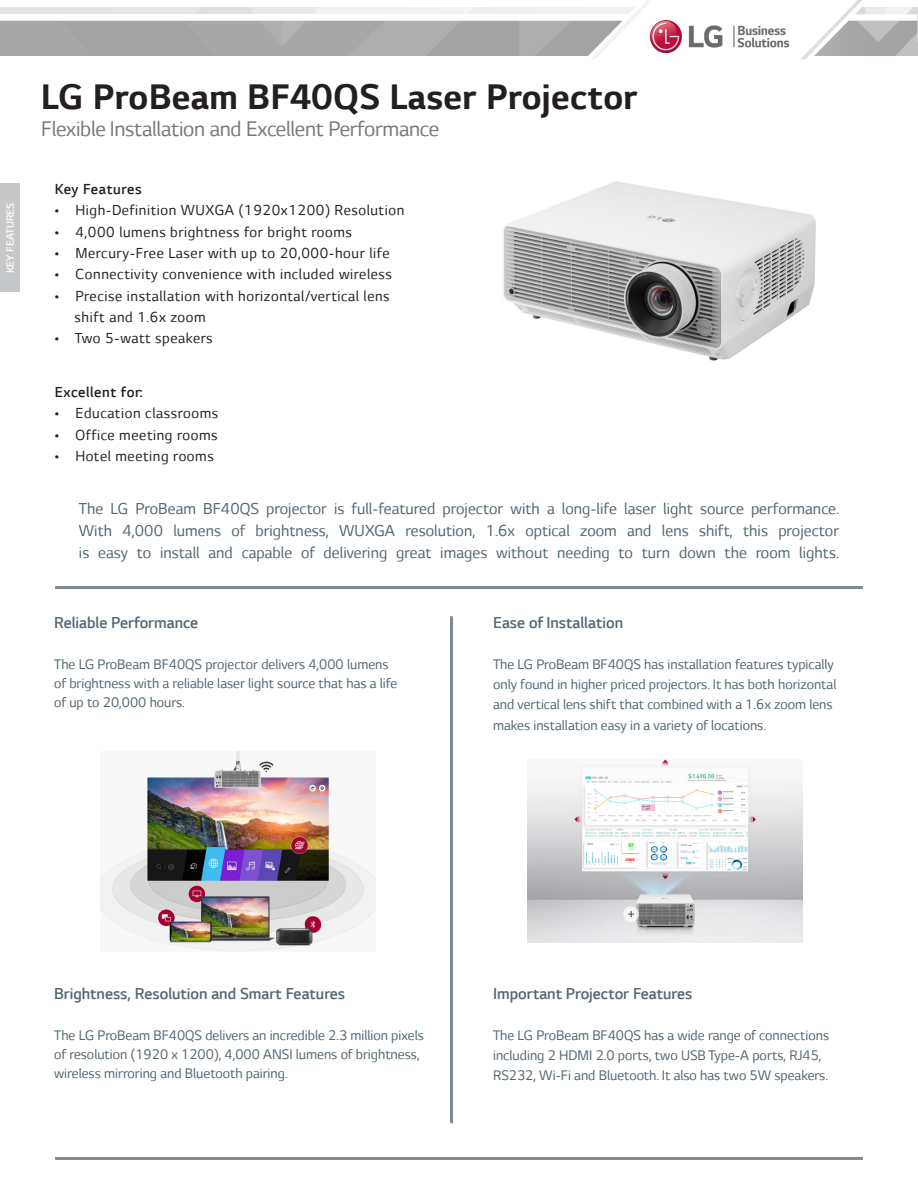
<style>
.page{position:relative;width:918px;height:1188px;background:#fff}
.page>*{position:absolute;margin:0;border:0;box-sizing:border-box;transform-origin:0 0}
.t1{font:700 37.5px "LG Smart";letter-spacing:.01em;color:#231f20}
.t2{font:24px "LG Smart";letter-spacing:-.01em;color:#78797a}
.t3{font:18px/21.6px "LG Smart";letter-spacing:.005em;color:#536671;text-align:justify}
.t4{font:300 18px "LG Smart";color:#536671}
.t5{font:16.5px "LG Smart";letter-spacing:.035em;color:#231f20}
.t6{font:300 16.5px "LG Smart";letter-spacing:.035em;color:#231f20}
.t7{font:15.75px/18.9px "LG Smart";color:#536671}
.t8{font:300 12px "LG Smart";color:#fff}
</style>
<div class="page">
<img style="left:0;top:0;width:918px;height:60px">
<img style="left:651px;top:21px;width:138px;height:32px">
<img style="left:503px;top:181px;width:313px;height:180px">
<div style="left:0;top:184px;width:20px;height:108px;background:#c6c8c9"></div>
<hr style="left:55px;top:586px;width:808px;height:3px;background:#7e8993">
<hr style="left:450px;top:616px;width:3px;height:507px;background:#7e8993">
<hr style="left:55px;top:1157px;width:808px;height:3px;background:#7e8993">
<img style="left:527px;top:760px;width:276px;height:183px">
<img style="left:100px;top:751px;width:276px;height:201px">
<p class="t8" style="left:4px;top:273px;width:72px;rotate:-90deg">KEY FEATURES</p>
<p class="t1" style="left:41px;top:71px;width:599px">LG ProBeam BF40QS Laser Projector</p>
<p class="t2" style="left:41px;top:116px;width:400px">Flexible Installation and Excellent Performance</p>
<p class="t6" style="left:55px;top:180px;width:88px">Key Features</p>
<p class="t5" style="left:55px;top:202px;width:351px">• High-Definition WUXGA (1920x1200) Resolution</p>
<p class="t5" style="left:55px;top:223px;width:299px">• 4,000 lumens brightness for bright rooms</p>
<p class="t5" style="left:55px;top:244px;width:336px">• Mercury-Free Laser with up to 20,000-hour life</p>
<p class="t5" style="left:55px;top:265px;width:339px">• Connectivity convenience with included wireless</p>
<p class="t5" style="left:55px;top:287px;width:337px">• Precise installation with horizontal/vertical lens</p>
<p class="t5" style="left:75px;top:308px;width:133px">shift and 1.6x zoom</p>
<p class="t5" style="left:55px;top:329px;width:159px">• Two 5-watt speakers</p>
<p class="t6" style="left:55px;top:383px;width:90px">Excellent for:</p>
<p class="t5" style="left:55px;top:405px;width:165px">• Education classrooms</p>
<p class="t5" style="left:55px;top:426px;width:164px">• Office meeting rooms</p>
<p class="t5" style="left:55px;top:447px;width:161px">• Hotel meeting rooms</p>
<p class="t3" style="left:79px;top:498px;width:762px">The LG ProBeam BF40QS projector is full-featured projector with a long-life laser light source performance.<br>With 4,000 lumens of brightness, WUXGA resolution, 1.6x optical zoom and lens shift, this projector is easy to install and capable of delivering great images without needing to turn down the room lights.</p>
<p class="t4" style="left:54px;top:613px;width:146px">Reliable Performance</p>
<p class="t7" style="left:54px;top:655px;width:345px">The LG ProBeam BF40QS projector delivers 4,000 lumens of brightness with a reliable laser light source that has a life of up to 20,000 hours.</p>
<p class="t4" style="left:493px;top:613px;width:132px">Ease of Installation</p>
<p class="t7" style="left:493px;top:654px;width:345px;line-height:20.2px">The LG ProBeam BF40QS has installation features typically only found in higher priced projectors. It has both horizontal and vertical lens shift that combined with a 1.6x zoom lens makes installation easy in a variety of locations.</p>
<p class="t4" style="left:54px;top:984px;width:293px">Brightness, Resolution and Smart Features</p>
<p class="t7" style="left:54px;top:1026px;width:371px">The LG ProBeam BF40QS delivers an incredible 2.3 million pixels of resolution (1920 x 1200), 4,000 ANSI lumens of brightness, wireless mirroring and Bluetooth pairing.</p>
<p class="t4" style="left:493px;top:984px;width:201px">Important Projector Features</p>
<p class="t7" style="left:493px;top:1025px;width:338px;line-height:20.2px">The LG ProBeam BF40QS has a wide range of connections including 2 HDMI 2.0 ports, two USB Type-A ports, RJ45,</p>
<p class="t7" style="left:493px;top:1066px;width:336px">RS232, Wi-Fi and Bluetooth. It also has two 5W speakers.</p>
</div>
